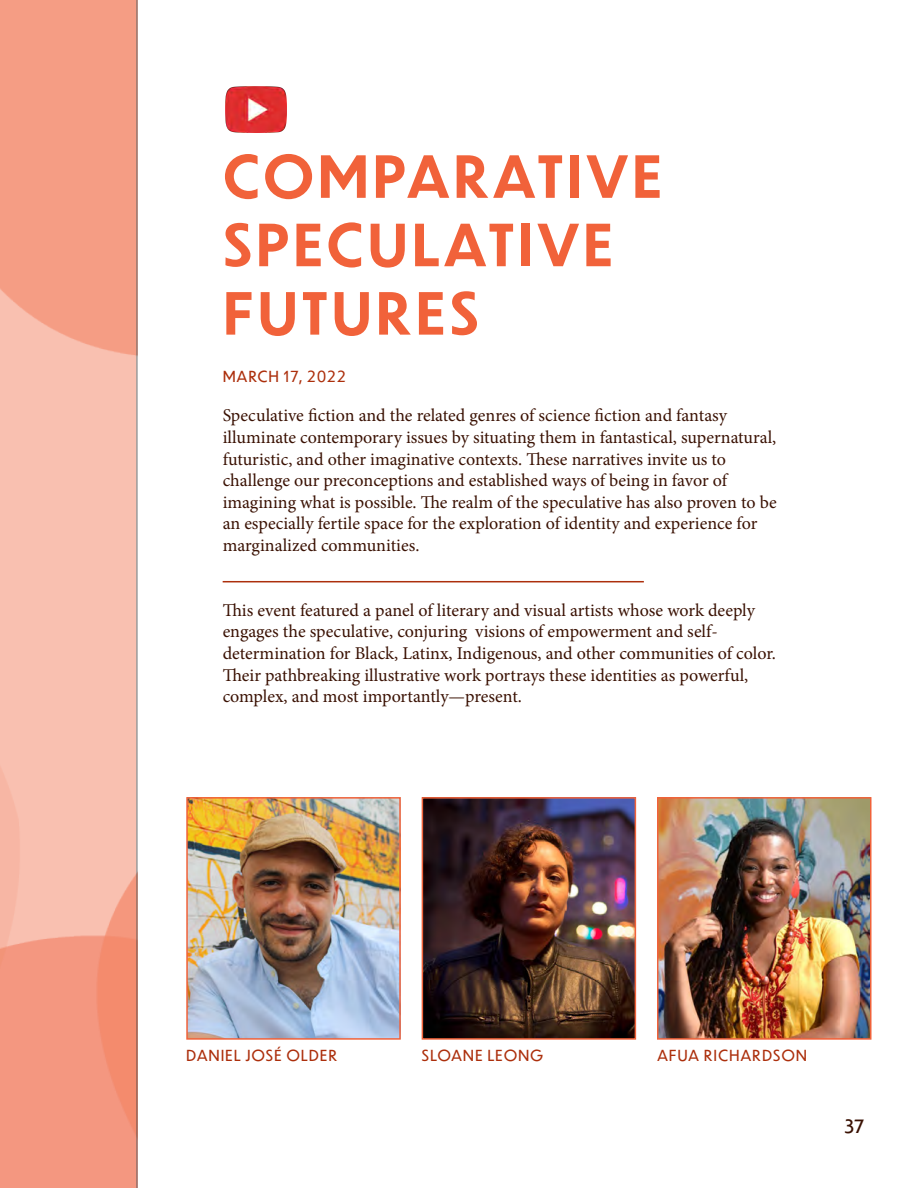
<style>
.page{position:relative;width:918px;height:1188px;background:#fff}
.page>*{position:absolute;margin:0;border:0;box-sizing:border-box;transform-origin:0 0}
.t1{font:700 57px/68.4px "Dunbar Text";letter-spacing:.05em;color:#f1623a}
.t2{font:18px/21.6px "Minion Pro";color:#3a1103}
.t3{font:18px "Dunbar Low";color:#3a1103}
.t4{font:15px "Dunbar Text";letter-spacing:.05em;color:#ac2f0c}
</style>
<div class="page">
<svg style="left:0;top:0;width:138px;height:1188px;background:#f5ac98"></svg>
<img style="left:660px;top:800px;width:209px;height:237px">
<div style="left:657px;top:797px;width:215px;height:243px;border:2px solid #f1623a"></div>
<img style="left:425px;top:800px;width:208px;height:237px">
<div style="left:422px;top:797px;width:214px;height:243px;border:2px solid #f1623a"></div>
<img style="left:189px;top:800px;width:209px;height:237px">
<div style="left:186px;top:797px;width:215px;height:243px;border:2px solid #f1623a"></div>
<hr style="left:223px;top:581px;width:421px;height:1px;background:#ac2f0c">
<img style="left:225px;top:86px;width:61px;height:46px">
<h1 class="t1" style="left:223px;top:141px;width:442px">COMPARATIVE<br>SPECULATIVE<br>FUTURES</h1>
<p class="t4" style="left:223px;top:366px;width:125px">MARCH 17, 2022</p>
<p class="t2" style="left:223px;top:405px;width:556px">Speculative fiction and the related genres of science fiction and fantasy illuminate contemporary issues by situating them in fantastical, supernatural, futuristic, and other imaginative contexts. These narratives invite us to challenge our preconceptions and established ways of being in favor of imagining what is possible. The realm of the speculative has also proven to be an especially fertile space for the exploration of identity and experience for marginalized communities.</p>
<p class="t2" style="left:223px;top:599px;width:555px">This event featured a panel of literary and visual artists whose work deeply engages the speculative, conjuring visions of empowerment and self&shy;determination for Black, Latinx, Indigenous, and other communities of color.<br>Their pathbreaking illustrative work portrays these identities as powerful, complex, and most importantly—present.</p>
<p class="t4" style="left:186px;top:1045px;width:153px">DANIEL JOSÉ OLDER</p>
<p class="t4" style="left:422px;top:1045px;width:123px">SLOANE LEONG</p>
<p class="t4" style="left:657px;top:1045px;width:152px">AFUA RICHARDSON</p>
<p class="t3" style="left:845px;top:1113px;width:21px">37</p>
</div>
